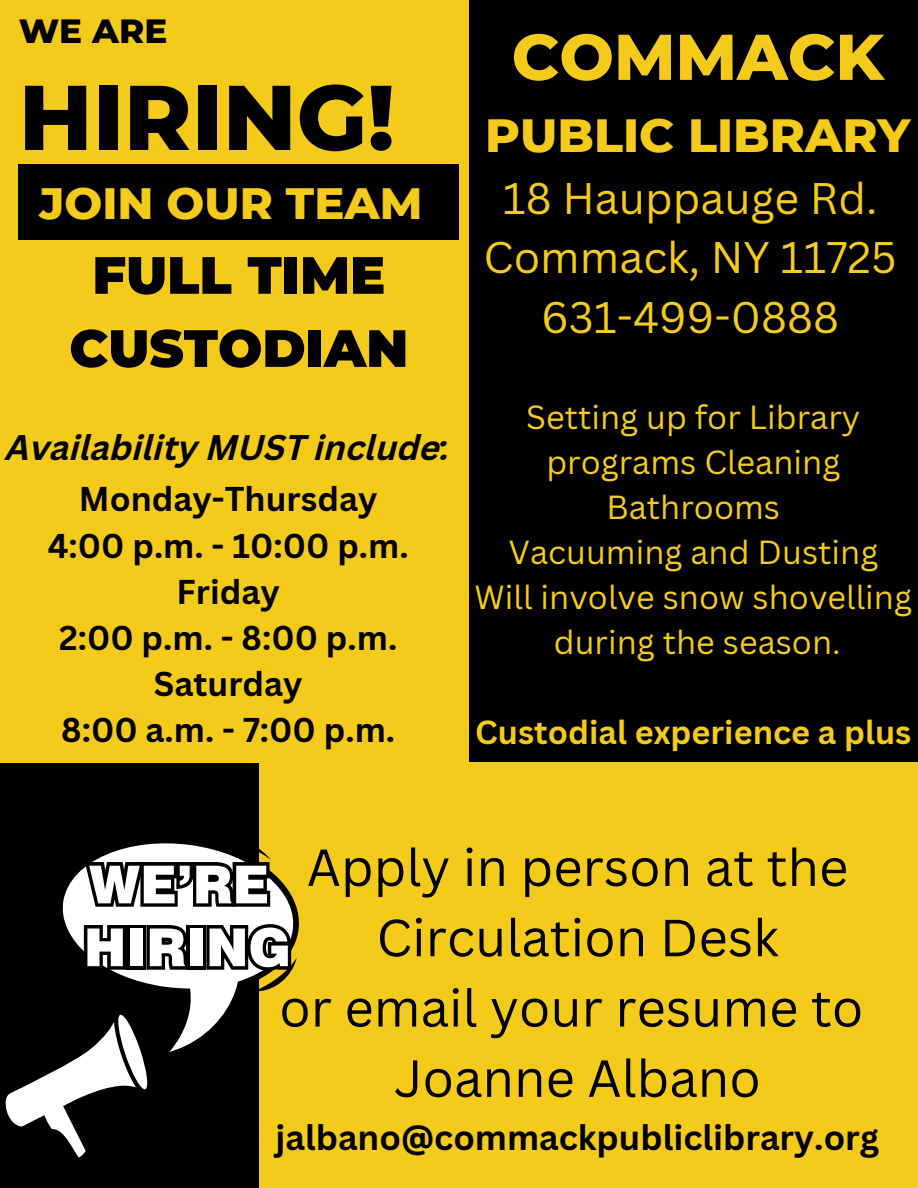
<style>
.page{position:relative;width:918px;height:1188px;background:#000}
.page>*{position:absolute;margin:0;border:0;box-sizing:border-box;transform-origin:0 0}
.t1{font:800 91.8px "Montserrat";color:#000}
.t2{font:800 64.5px "Montserrat";color:#f4ca1b}
.t3{font:900 52.35px "Montserrat";color:#000}
.t4{font:51px/70.3px "Canva Sans";color:#000;text-align:center}
.t5{font:800 47.55px "Montserrat";color:#f4ca1b}
.t6{font:800 44.85px "Montserrat";color:#f4ca1b}
.t7{font:43.05px "Canva Sans";color:#f4ca1b}
.t8{font:italic 700 34.65px "Canva Sans";color:#000}
.t9{font:700 34.5px "Canva Sans";color:#000}
.t10{font:800 34.2px "Montserrat";color:#000}
.t11{font:700 33.45px "Canva Sans";color:#000}
.t12{font:32.55px/45px "Canva Sans";color:#f4ca1b;text-align:center}
.t13{font:700 32.55px "Canva Sans";color:#f4ca1b}
</style>
<div class="page">
<div style="left:0;top:0;width:469px;height:763px;background:#f4ca1b"></div>
<div style="left:259px;top:763px;width:659px;height:425px;background:#f4ca1b"></div>
<div style="left:19px;top:164px;width:440px;height:75px;background:#000"></div>
<svg style="left:62px;top:867px;width:237px;height:185px"></svg>
<svg style="left:5px;top:1006px;width:147px;height:152px"></svg>
<svg style="left:85px;top:843px;width:186px;height:64px"></svg>
<svg style="left:62px;top:925px;width:64px;height:67px"></svg>
<div style="left:127px;top:925px;width:19px;height:45px;background:linear-gradient(to bottom,#000,#000)"></div>
<div style="left:130px;top:929px;width:12px;height:37px;background:#fff"></div>
<svg style="left:146px;top:925px;width:40px;height:45px"></svg>
<svg style="left:186px;top:925px;width:20px;height:45px"></svg>
<div style="left:190px;top:929px;width:12px;height:37px;background:#fff"></div>
<svg style="left:206px;top:924px;width:91px;height:68px"></svg>
<p class="t10" style="left:19px;top:10px;width:150px">WE ARE</p>
<p class="t1" style="left:19px;top:61px;width:378px">HIRING!</p>
<p class="t6" style="left:40px;top:176px;width:384px">JOIN OUR TEAM</p>
<p class="t3" style="left:92px;top:243px;width:294px">FULL TIME</p>
<p class="t3" style="left:69px;top:316px;width:340px">CUSTODIAN</p>
<p class="t8" style="left:6px;top:433px;width:445px">Availability MUST include:</p>
<p class="t11" style="left:79px;top:476px;width:300px">Monday-Thursday</p>
<p class="t11" style="left:48px;top:522px;width:362px">4:00 p.m. - 10:00 p.m.</p>
<p class="t11" style="left:177px;top:568px;width:105px">Friday</p>
<p class="t11" style="left:59px;top:614px;width:340px">2:00 p.m. - 8:00 p.m.</p>
<p class="t11" style="left:154px;top:660px;width:150px">Saturday</p>
<p class="t11" style="left:61px;top:706px;width:335px">8:00 a.m. - 7:00 p.m.</p>
<p class="t2" style="left:512px;top:17px;width:374px">COMMACK</p>
<p class="t5" style="left:485px;top:106px;width:427px">PUBLIC LIBRARY</p>
<p class="t7" style="left:503px;top:168px;width:376px">18 Hauppauge Rd.</p>
<p class="t7" style="left:484px;top:227px;width:415px">Commack, NY 11725</p>
<p class="t7" style="left:541px;top:287px;width:299px">631-499-0888</p>
<p class="t12" style="left:526px;top:394px;width:336px">Setting up for Library programs Cleaning<br>Bathrooms</p>
<p class="t12" style="left:508px;top:529px;width:371px">Vacuuming and Dusting</p>
<p class="t12" style="left:475px;top:574px;width:439px">Will involve snow shovelling</p>
<p class="t12" style="left:554px;top:619px;width:288px">during the season.</p>
<p class="t13" style="left:475px;top:709px;width:438px">Custodial experience a plus</p>
<p class="t4" style="left:307px;top:831px;width:543px">Apply in person at the<br>Circulation Desk</p>
<p class="t4" style="left:279px;top:972px;width:586px">or email your resume to</p>
<p class="t4" style="left:394px;top:1042px;width:368px">Joanne Albano</p>
<p class="t9" style="left:276px;top:1113px;width:605px">jalbano@commackpubliclibrary.org</p>
</div>
